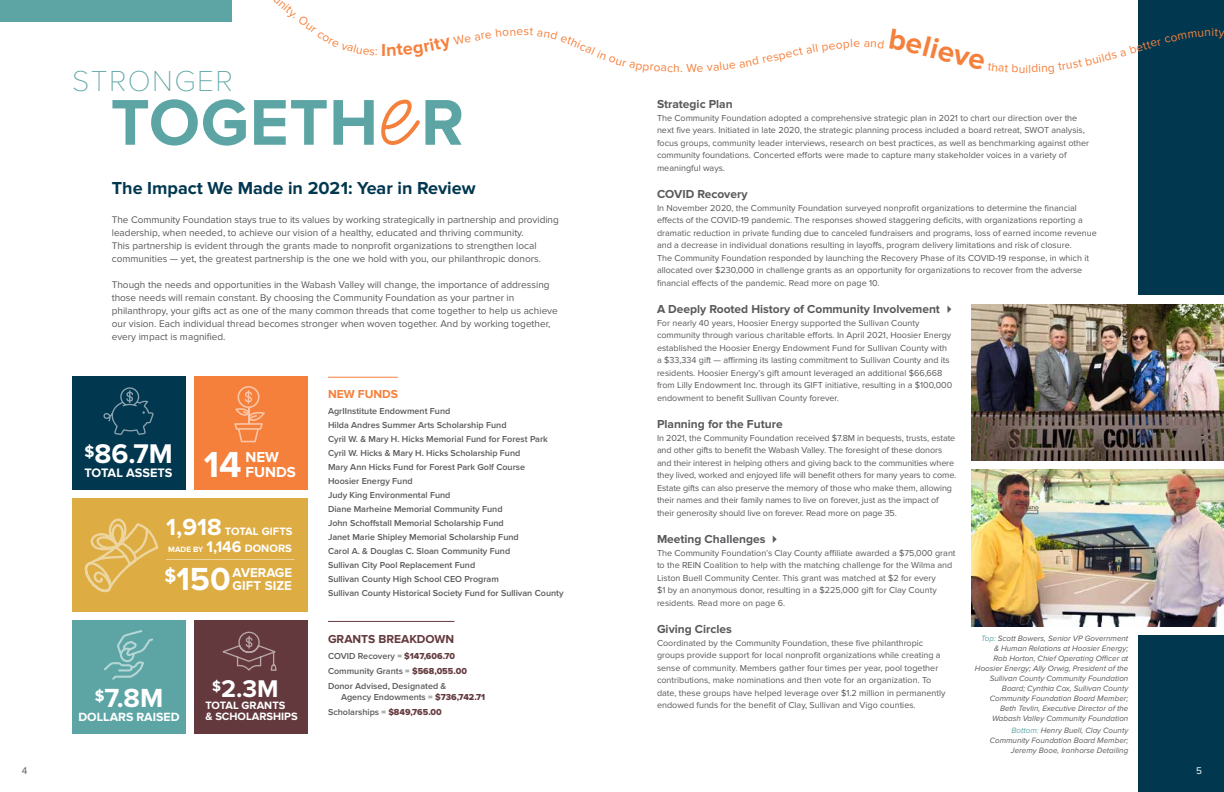
<style>
.page{position:relative;width:1224px;height:792px;background:#fff}
.page>*{position:absolute;margin:0;border:0;box-sizing:border-box;transform-origin:0 0}
.t1{font:700 67px "Proxima Nova";letter-spacing:.01em;color:#5da5a5}
.t2{font:700 37.6px "Proxima Nova";color:#fff}
.t3{font:700 33.1px "Proxima Nova";color:#fff}
.t4{font:100 30px "Proxima Nova T";letter-spacing:.05em;color:#5da5a5}
.t5{font:700 28px "Proxima Nova";color:#fff}
.t6{font:700 27.2px "Proxima Nova";color:#fff}
.t7{font:700 25.1px "Proxima Nova";color:#fff}
.t8{font:700 18px "Proxima Nova";color:#023750}
.t9{font:700 18px "Proxima Nova";color:#f5803c}
.t10{font:700 15px/15px "Proxima Nova";color:#fff}
.t11{font:700 13.3px/13.3px "Proxima Nova";color:#fff}
.t12{font:700 12.7px "Proxima Nova";letter-spacing:-.005em;color:#fff}
.t13{font:700 12.4px "Proxima Nova";color:#fff}
.t14{font:700 12px "Proxima Nova";color:#58595b}
.t15{font:12px "Proxima Nova";color:#f5803c}
.t16{font:700 12px "Proxima Nova";color:#63393d}
.t17{font:700 12px "Proxima Nova";color:#f5803c}
.t18{font:700 11.1px/11.1px "Proxima Nova";color:#fff}
.t19{font:10px/13px "Proxima Nova";color:#58595b}
.t20{font:10px "Proxima Nova";color:#fff}
.t21{font:9px/12.5px "Proxima Nova";color:#58595b}
.t22{font:600 9px/14px "Proxima Nova";color:#58595b}
.t23{font:italic 8px/10px "Proxima Nova";color:#58595b;text-align:right}
.t24{font:700 8px "Proxima Nova";letter-spacing:.005em;color:#fff}
.s1{font-family:"Love String";font-weight:400;font-size:82px;color:#f5803c}
.s2{font-family:"Proxima Nova Extrabld";font-weight:400;color:#63393d}
.s3{font-size:24.2px}
.s4{font-size:16px}
.s5{font-size:11.1px}
.s6{color:#5da5a5}
</style>
<div class="page">
<div style="left:1139px;top:0;width:85px;height:792px;background:#023750"></div>
<div style="left:0;top:0;width:231px;height:22px;background:#5da5a5"></div>
<div style="left:72px;top:377px;width:113px;height:113px;background:#023750"></div>
<div style="left:194px;top:377px;width:113px;height:113px;background:#f5803c"></div>
<div style="left:72px;top:621px;width:113px;height:113px;background:#5da5a5"></div>
<div style="left:194px;top:621px;width:113px;height:113px;background:#63393d"></div>
<div style="left:72px;top:499px;width:235px;height:113px;background:#ddac42"></div>
<hr style="left:328px;top:377px;width:70px;height:1px;background:#f5803c">
<hr style="left:328px;top:621px;width:127px;height:1px;background:#63393d">
<svg style="left:84px;top:518px;width:75px;height:75px"></svg>
<svg style="left:103px;top:387px;width:51px;height:48px"></svg>
<svg style="left:222px;top:631px;width:55px;height:40px"></svg>
<svg style="left:104px;top:630px;width:49px;height:50px"></svg>
<svg style="left:234px;top:386px;width:31px;height:56px"></svg>
<hr style="left:166px;top:559px;width:129px;height:1px;background:#fff">
<div style="left:1139px;top:295px;width:85px;height:340px;background:#fff"></div>
<img style="left:971px;top:304px;width:253px;height:157px">
<img style="left:971px;top:470px;width:253px;height:156px">
<h3 class="t9" style="left:381px;top:42px;width:7px">I</h3>
<h3 class="t15" style="left:517px;top:26px;width:8px">e</h3>
<h3 class="t15" style="left:580px;top:39px;width:20px;rotate:25deg">ical</h3>
<h3 class="t15" style="left:765px;top:53px;width:28px;rotate:-13deg">espe</h3>
<h3 class="t15" style="left:1119px;top:48px;width:33px;rotate:-17deg">a bett</h3>
<h3 class="t15" style="left:1019px;top:63px;width:8px">u</h3>
<h3 class="t4" style="left:72px;top:69px;width:162px">STRONGER</h3>
<h1 class="t1" style="left:111px;top:93px;width:355px">TOGETH R<span class="s1">e</span></h1>
<h3 class="t14" style="left:657px;top:99px;width:77px">Strategic Plan</h3>
<p class="t21" style="left:657px;top:112px;width:434px">The Community Foundation adopted a comprehensive strategic plan in 2021 to chart our direction over the next five years. Initiated in late 2020, the strategic planning process included a board retreat, SWOT analysis, focus groups, community leader interviews, research on best practices, as well as benchmarking against other community foundations. Concerted efforts were made to capture many stakeholder voices in a variety of meaningful ways.</p>
<h3 class="t14" style="left:657px;top:189px;width:92px">COVID Recovery</h3>
<p class="t21" style="left:657px;top:202px;width:441px">In November 2020, the Community Foundation surveyed nonprofit organizations to determine the financial effects of the COVID-19 pandemic. The responses showed staggering deficits, with organizations reporting a dramatic reduction in private funding due to canceled fundraisers and programs, loss of earned income revenue and a decrease in individual donations resulting in layoffs, program delivery limitations and risk of closure.<br>The Community Foundation responded by launching the Recovery Phase of its COVID-19 response, in which it allocated over $230,000 in challenge grants as an opportunity for organizations to recover from the adverse financial effects of the pandemic. Read more on page 10.</p>
<h3 class="t14" style="left:657px;top:304px;width:300px">A Deeply Rooted History of Community Involvement ✔</h3>
<p class="t21" style="left:657px;top:317px;width:297px">For nearly 40 years, Hoosier Energy supported the Sullivan County community through various charitable efforts. In April 2021, Hoosier Energy established the Hoosier Energy Endowment Fund for Sullivan County with a $33,334 gift — affirming its lasting commitment to Sullivan County and its residents. Hoosier Energy’s gift amount leveraged an additional $66,668 from Lilly Endowment Inc. through its GIFT initiative, resulting in a $100,000 endowment to benefit Sullivan County forever.</p>
<h3 class="t14" style="left:657px;top:419px;width:127px">Planning for the Future</h3>
<p class="t21" style="left:657px;top:432px;width:301px">In 2021, the Community Foundation received $7.8M in bequests, trusts, estate and other gifts to benefit the Wabash Valley. The foresight of these donors and their interest in helping others and giving back to the communities where they lived, worked and enjoyed life will benefit others for many years to come.<br>Estate gifts can also preserve the memory of those who make them, allowing their names and their family names to live on forever, just as the impact of their generosity should live on forever. Read more on page 35.</p>
<h3 class="t14" style="left:657px;top:534px;width:125px">Meeting Challenges ✔</h3>
<p class="t21" style="left:657px;top:547px;width:300px">The Community Foundation’s Clay County affiliate awarded a $75,000 grant to the REIN Coalition to help with the matching challenge for the Wilma and Liston Buell Community Center. This grant was matched at $2 for every<br>$1 by an anonymous donor, resulting in a $225,000 gift for Clay County residents. Read more on page 6.</p>
<h3 class="t14" style="left:657px;top:624px;width:76px">Giving Circles</h3>
<p class="t21" style="left:657px;top:637px;width:290px">Coordinated by the Community Foundation, these five philanthropic groups provide support for local nonprofit organizations while creating a sense of community. Members gather four times per year, pool together contributions, make nominations and then vote for an organization. To date, these groups have helped leverage over $1.2 million in permanently endowed funds for the benefit of Clay, Sullivan and Vigo counties.</p>
<h3 class="t8" style="left:112px;top:180px;width:365px">The Impact We Made in 2021: Year in Review</h3>
<p class="t19" style="left:112px;top:213px;width:449px">The Community Foundation stays true to its values by working strategically in partnership and providing leadership, when needed, to achieve our vision of a healthy, educated and thriving community.<br>This partnership is evident through the grants made to nonprofit organizations to strengthen local communities — yet, the greatest partnership is the one we hold with you, our philanthropic donors.</p>
<p class="t19" style="left:112px;top:278px;width:448px">Though the needs and opportunities in the Wabash Valley will change, the importance of addressing those needs will remain constant. By choosing the Community Foundation as your partner in philanthropy, your gifts act as one of the many common threads that come together to help us achieve our vision. Each individual thread becomes stronger when woven together. And by working together, every impact is magnified.</p>
<h3 class="t17" style="left:328px;top:389px;width:72px">NEW FUNDS</h3>
<p class="t22" style="left:328px;top:405px;width:237px">AgrIInstitute Endowment Fund<br>Hilda Andres Summer Arts Scholarship Fund<br>Cyril W. &amp; Mary H. Hicks Memorial Fund for Forest Park Cyril W. Hicks &amp; Mary H. Hicks Scholarship Fund<br>Mary Ann Hicks Fund for Forest Park Golf Course<br>Hoosier Energy Fund<br>Judy King Environmental Fund<br>Diane Marheine Memorial Community Fund<br>John Schoffstall Memorial Scholarship Fund<br>Janet Marie Shipley Memorial Scholarship Fund<br>Carol A. &amp; Douglas C. Sloan Community Fund<br>Sullivan City Pool Replacement Fund<br>Sullivan County High School CEO Program<br>Sullivan County Historical Society Fund for Sullivan County</p>
<h3 class="t16" style="left:328px;top:633px;width:128px">GRANTS BREAKDOWN</h3>
<p class="t22" style="left:328px;top:649px;width:140px;line-height:15px">COVID Recovery = <span class="s2">$147,606.70<br></span>Community Grants = <span class="s2">$568,055.00<br></span>Donor Advised, Designated &amp;</p>
<p class="t22" style="left:328px;top:690px;width:159px;line-height:15px;text-indent:13px">Agency Endowments = <span class="s2">$736,742.71<br></span>Scholarships = <span class="s2">$849,765.00</span></p>
<h3 class="t5" style="left:84px;top:442px;width:90px"><sup>$</sup>86.7M</h3>
<h3 class="t12" style="left:85px;top:467px;width:90px">TOTAL ASSETS</h3>
<h2 class="t2" style="left:204px;top:448px;width:39px">14</h2>
<h3 class="t10" style="left:245px;top:450px;width:52px">NEW<br>FUNDS</h3>
<p class="t18" style="left:166px;top:527px;width:128px"><span class="s3">1,918</span> TOTAL GIFTS</p>
<p class="t24" style="left:168px;top:546px;width:125px">MADE BY <span class="s4">1,146</span> <span class="s5">DONORS</span></p>
<h3 class="t3" style="left:164px;top:565px;width:68px"><sup>$</sup>150</h3>
<h3 class="t11" style="left:233px;top:566px;width:61px">AVERAGE<br>GIFT SIZE</h3>
<p class="t23" style="left:975px;top:634px;width:155px"><span class="s6">Top:</span> Scott Bowers, Senior VP Government &amp; Human Relations at Hoosier Energy;<br>Rob Horton, Chief Operating Officer at Hoosier Energy; Ally Orwig, President of the Sullivan County Community Foundation Board; Cynthia Cox, Sullivan County Community Foundation Board Member; Beth Tevlin, Executive Director of the Wabash Valley Community Foundation</p>
<p class="t23" style="left:990px;top:726px;width:140px"><span class="s6">Bottom:</span> Henry Buell, Clay County<br>Community Foundation Board Member;<br>Jeremy Booe, Ironhorse Detailing</p>
<h3 class="t7" style="left:212px;top:678px;width:68px"><sup>$</sup>2.3M</h3>
<p class="t18" style="left:205px;top:701px;width:94px">TOTAL GRANTS<br>&amp; SCHOLARSHIPS</p>
<h3 class="t6" style="left:95px;top:687px;width:70px"><sup>$</sup>7.8M</h3>
<h3 class="t13" style="left:78px;top:711px;width:103px">DOLLARS RAISED</h3>
<p class="t19" style="left:22px;top:765px;width:7px">4</p>
<p class="t20" style="left:1196px;top:766px;width:7px">5</p>
<h3 class="t15" style="left:1211px;top:27px;width:4px">i</h3>
</div>
